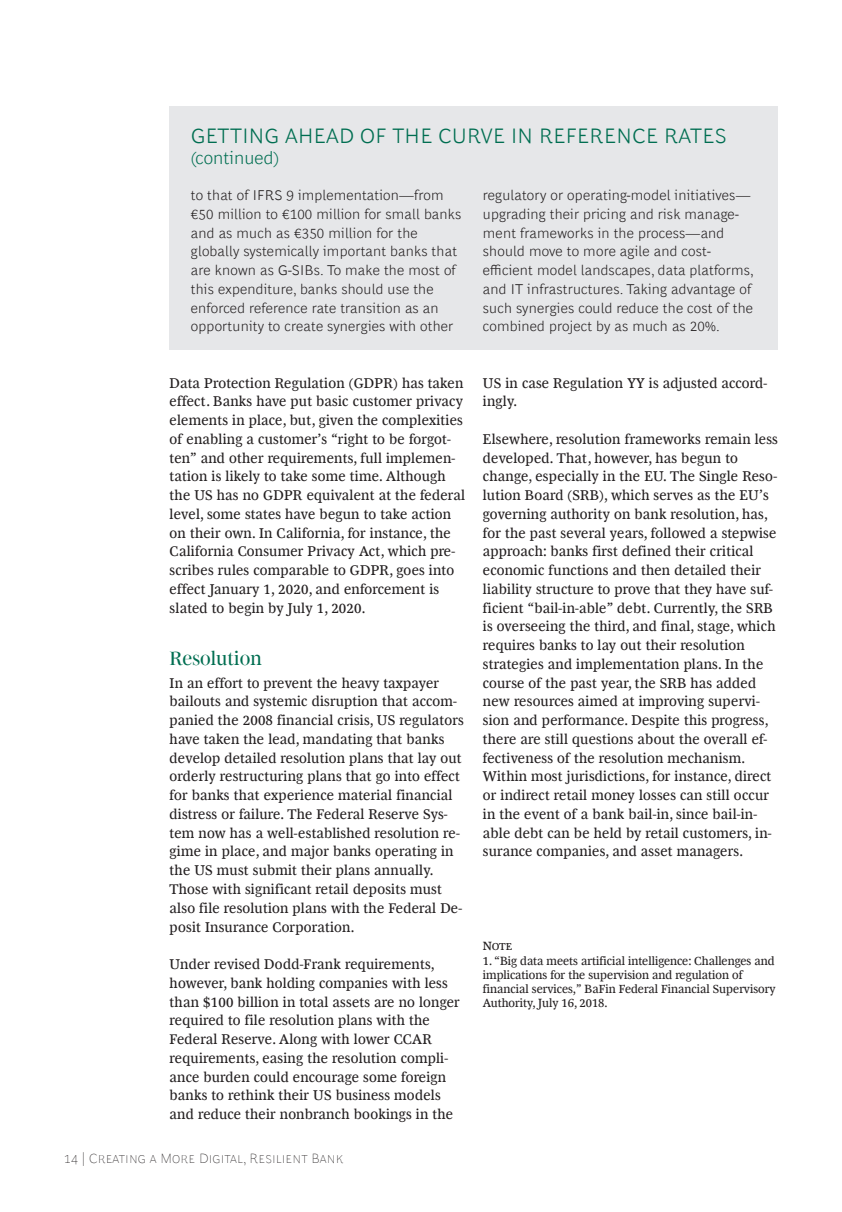
<style>
.page{position:relative;width:842px;height:1212px;background:#fff}
.page>*{position:absolute;margin:0;border:0;box-sizing:border-box;transform-origin:0 0}
.Sidebar_title{font:300 21px "Henderson BCG Sans";letter-spacing:.015em;color:#006e51}
.Header-A{font:19.5px "Henderson BCG Serif Head";letter-spacing:.005em;color:#006e51}
.Sidebar_subtitle{font:300 18px "Henderson BCG Sans";letter-spacing:.005em;color:#006e51}
.Body_Copy{font:14.25px/18.8px "Henderson BCG Serif";letter-spacing:.015em;color:#231f20}
.Sidebar_body_text{font:300 14.25px/18.8px "Henderson BCG Sans";letter-spacing:.015em;color:#231f20}
.t1{font:100 13.5px "Henderson BCG Sans";letter-spacing:.01em;color:#231f20}
.End_note_text{font:12px/14.2px "Henderson BCG Serif";color:#231f20}
.End_note_header{font:12px "Henderson BCG Serif";color:#231f20}
</style>
<div class="page">
<div style="left:170px;top:106px;width:608px;height:244px;background:#e6e7e9"></div>
<p class="Sidebar_title" style="left:191px;top:120px;width:537px">GETTING AHEAD OF THE CURVE IN REFERENCE RATES</p>
<p class="Sidebar_subtitle" style="left:191px;top:145px;width:90px">(continued)</p>
<p class="Sidebar_body_text" style="left:191px;top:185px;width:272px">to that of IFRS 9 implementation—from €50 million to €100 million for small banks and as much as €350 million for the globally systemically important banks that are known as G-SIBs. To make the most of this expenditure, banks should use the enforced reference rate transition as an opportunity to create synergies with other</p>
<p class="Sidebar_body_text" style="left:483px;top:185px;width:272px">regulatory or operating-model initiatives— upgrading their pricing and risk manage&shy;ment frameworks in the process—and should move to more agile and cost&shy;efficient model landscapes, data platforms, and IT infrastructures. Taking advantage of such synergies could reduce the cost of the combined project by as much as 20%.</p>
<p class="Body_Copy" style="left:170px;top:372px;width:297px">Data Protection Regulation (GDPR) has taken effect. Banks have put basic customer privacy elements in place, but, given the complexities of enabling a customer’s “right to be forgot&shy;ten” and other requirements, full implemen&shy;tation is likely to take some time. Although the US has no GDPR equivalent at the federal level, some states have begun to take action on their own. In California, for instance, the California Consumer Privacy Act, which pre&shy;scribes rules comparable to GDPR, goes into effect January 1, 2020, and enforcement is slated to begin by July 1, 2020.</p>
<p class="Header-A" style="left:170px;top:644px;width:94px">Resolution</p>
<p class="Body_Copy" style="left:170px;top:672px;width:296px">In an effort to prevent the heavy taxpayer bailouts and systemic disruption that accom&shy;panied the 2008 financial crisis, US regulators have taken the lead, mandating that banks develop detailed resolution plans that lay out orderly restructuring plans that go into effect for banks that experience material financial distress or failure. The Federal Reserve Sys&shy;tem now has a well-established resolution re&shy;gime in place, and major banks operating in the US must submit their plans annually.<br>Those with significant retail deposits must also file resolution plans with the Federal De&shy;posit Insurance Corporation.</p>
<p class="Body_Copy" style="left:170px;top:954px;width:292px">Under revised Dodd-Frank requirements, however, bank holding companies with less than $100 billion in total assets are no longer required to file resolution plans with the Federal Reserve. Along with lower CCAR requirements, easing the resolution compli&shy;ance burden could encourage some foreign banks to rethink their US business models and reduce their nonbranch bookings in the</p>
<p class="t1" style="left:64px;top:1149px;width:281px">14 | Creating a More Digital, Resilient Bank</p>
<p class="Body_Copy" style="left:483px;top:372px;width:286px">US in case Regulation YY is adjusted accord&shy;ingly.</p>
<p class="Body_Copy" style="left:483px;top:428px;width:296px">Elsewhere, resolution frameworks remain less developed. That, however, has begun to change, especially in the EU. The Single Reso&shy;lution Board (SRB), which serves as the EU’s governing authority on bank resolution, has, for the past several years, followed a stepwise approach: banks first defined their critical economic functions and then detailed their liability structure to prove that they have suf&shy;ficient “bail-in-able” debt. Currently, the SRB is overseeing the third, and final, stage, which requires banks to lay out their resolution strategies and implementation plans. In the course of the past year, the SRB has added new resources aimed at improving supervi&shy;sion and performance. Despite this progress, there are still questions about the overall ef&shy;fectiveness of the resolution mechanism.<br>Within most jurisdictions, for instance, direct or indirect retail money losses can still occur in the event of a bank bail-in, since bail-in&shy;able debt can be held by retail customers, in&shy;surance companies, and asset managers.</p>
<p class="End_note_header" style="left:483px;top:937px;width:31px">Note</p>
<p class="End_note_text" style="left:483px;top:952px;width:294px">1. “Big data meets artificial intelligence: Challenges and implications for the supervision and regulation of financial services,” BaFin Federal Financial Supervisory Authority, July 16, 2018.</p>
</div>
